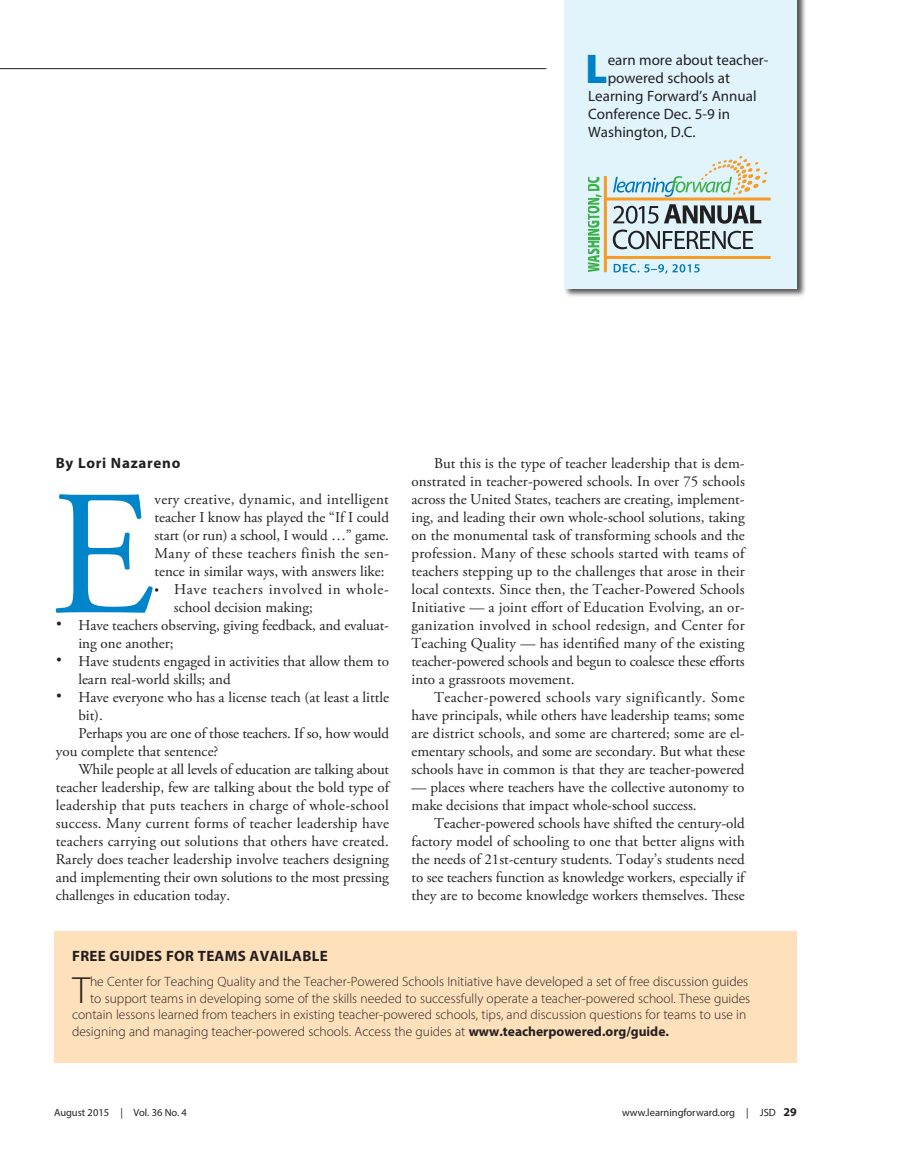
<style>
.page{position:relative;width:905px;height:1175px;background:#fff}
.page>*{position:absolute;margin:0;border:0;box-sizing:border-box;transform-origin:0 0}
.body{font:177.9px "Adobe Garamond Pro";color:#0085cb}
.box{font:900 41.7px "Myriad Pro";color:#0082c8}
.box-2{font:300 37.95px "Myriad Pro";color:#231f20}
.body-2{font:15px/18px "Adobe Garamond Pro";color:#231f20;text-align:justify}
.box-3{font:15px "Myriad Pro";color:#231f20}
.body-3{font:15px/18px "Adobe Garamond Pro";letter-spacing:.045em;color:#231f20}
.box-4{font:700 15px "Myriad Pro";letter-spacing:.02em;color:#231f20}
.byline{font:700 15px "Myriad Pro";letter-spacing:.05em;color:#231f20}
.box-5{font:300 13.5px "Myriad Pro";color:#231f20}
.t1{font:10.5px "Myriad Pro";color:#231f20}
.s1{font-size:12px}
.s2{font-family:"Helvetica";font-size:18px}
.s3{font-weight:700}
.s4{font-weight:700;font-size:12px}
</style>
<div class="page">
<hr style="left:0;top:68px;width:546px;height:1px;background:#231f20">
<div style="left:54px;top:931px;width:742px;height:132px;background:#fee0bb"></div>
<div style="left:564px;top:0;width:242px;height:298px;background:#231f20;opacity:.75"></div>
<div style="left:564px;top:0;width:232px;height:288px;background:#e1f4fc"></div>
<svg style="left:613px;top:156px;width:154px;height:41px"></svg>
<hr style="left:605px;top:197px;width:165px;height:3px;background:#f89b24">
<hr style="left:605px;top:256px;width:165px;height:3px;background:#f89b24">
<hr style="left:604px;top:176px;width:3px;height:96px;background:#f89b24">
<svg style="left:588px;top:177px;width:13px;height:95px"></svg>
<svg style="left:613px;top:264px;width:86px;height:10px"></svg>
<svg style="left:612px;top:204px;width:149px;height:45px"></svg>
<p class="box" style="left:585px;top:41px;width:24px">L</p>
<p class="box-3" style="left:607px;top:50px;width:162px">earn more about teacher-</p>
<p class="box-3" style="left:607px;top:68px;width:124px">powered schools at</p>
<p class="box-3" style="left:588px;top:86px;width:170px">Learning Forward’s Annual</p>
<p class="box-3" style="left:588px;top:104px;width:143px">Conference Dec. 5-9 in</p>
<p class="box-3" style="left:588px;top:122px;width:109px">Washington, D.C.</p>
<p class="byline" style="left:56px;top:453px;width:126px">By Lori Nazareno</p>
<p class="body" style="left:51px;top:449px;width:105px">E</p>
<p class="body-2" style="left:154px;top:491px;width:236px">very creative, dynamic, and intelligent teacher I know has played the “If I could start (or run) a school, I would …” game.<br>Many of these teachers finish the sen&shy;tence in similar ways, with answers like:</p>
<p class="body-3" style="left:174px;top:581px;width:216px;text-indent:-19px"><span class="s1">•</span> Have teachers involved in whole&shy;school decision making;</p>
<p class="body-2" style="left:78px;top:617px;width:312px;text-indent:-22px"><span class="s2">•</span> Have teachers observing, giving feedback, and evaluat&shy;ing one another;</p>
<p class="body-2" style="left:78px;top:653px;width:312px;text-indent:-22px"><span class="s2">•</span> Have students engaged in activities that allow them to learn real-world skills; and</p>
<p class="body-2" style="left:78px;top:689px;width:312px;text-indent:-22px"><span class="s2">•</span> Have everyone who has a license teach (at least a little bit).</p>
<p class="body-2" style="left:56px;top:725px;width:335px;text-indent:22px">Perhaps you are one of those teachers. If so, how would you complete that sentence?</p>
<p class="body-2" style="left:56px;top:761px;width:335px;text-indent:22px">While people at all levels of education are talking about teacher leadership, few are talking about the bold type of leadership that puts teachers in charge of whole-school success. Many current forms of teacher leadership have teachers carrying out solutions that others have created.<br>Rarely does teacher leadership involve teachers designing and implementing their own solutions to the most pressing challenges in education today.</p>
<p class="body-2" style="left:411px;top:455px;width:335px;text-indent:22px">But this is the type of teacher leadership that is dem&shy;onstrated in teacher-powered schools. In over 75 schools across the United States, teachers are creating, implement&shy;ing, and leading their own whole-school solutions, taking on the monumental task of transforming schools and the profession. Many of these schools started with teams of teachers stepping up to the challenges that arose in their local contexts. Since then, the Teacher-Powered Schools Initiative — a joint effort of Education Evolving, an or&shy;ganization involved in school redesign, and Center for Teaching Quality — has identified many of the existing teacher-powered schools and begun to coalesce these efforts into a grassroots movement.</p>
<p class="body-2" style="left:411px;top:689px;width:335px;text-indent:22px">Teacher-powered schools vary significantly. Some have principals, while others have leadership teams; some are district schools, and some are chartered; some are el&shy;ementary schools, and some are secondary. But what these schools have in common is that they are teacher-powered</p>
<p class="body-2" style="left:411px;top:779px;width:334px">— places where teachers have the collective autonomy to make decisions that impact whole-school success.</p>
<p class="body-2" style="left:411px;top:815px;width:335px;text-indent:22px">Teacher-powered schools have shifted the century-old factory model of schooling to one that better aligns with the needs of 21st-century students. Today’s students need to see teachers function as knowledge workers, especially if they are to become knowledge workers themselves. These</p>
<p class="box-4" style="left:72px;top:945px;width:257px">FREE GUIDES FOR TEAMS AVAILABLE</p>
<p class="box-2" style="left:72px;top:967px;width:19px">T</p>
<p class="box-5" style="left:90px;top:973px;width:659px">he Center for Teaching Quality and the Teacher-Powered Schools Initiative have developed a set of free discussion guides</p>
<p class="box-5" style="left:90px;top:990px;width:661px">to support teams in developing some of the skills needed to successfully operate a teacher-powered school. These guides</p>
<p class="box-5" style="left:72px;top:1006px;width:675px">contain lessons learned from teachers in existing teacher-powered schools, tips, and discussion questions for teams to use in</p>
<p class="box-5" style="left:72px;top:1023px;width:598px">designing and managing teacher-powered schools. Access the guides at <span class="s3">www.teacherpowered.org/guide.</span></p>
<p class="t1" style="left:54px;top:1106px;width:134px">August 2015 | Vol. 36 No. 4</p>
<p class="t1" style="left:622px;top:1106px;width:176px">www.learningforward.org | JSD <span class="s4">29</span></p>
</div>
